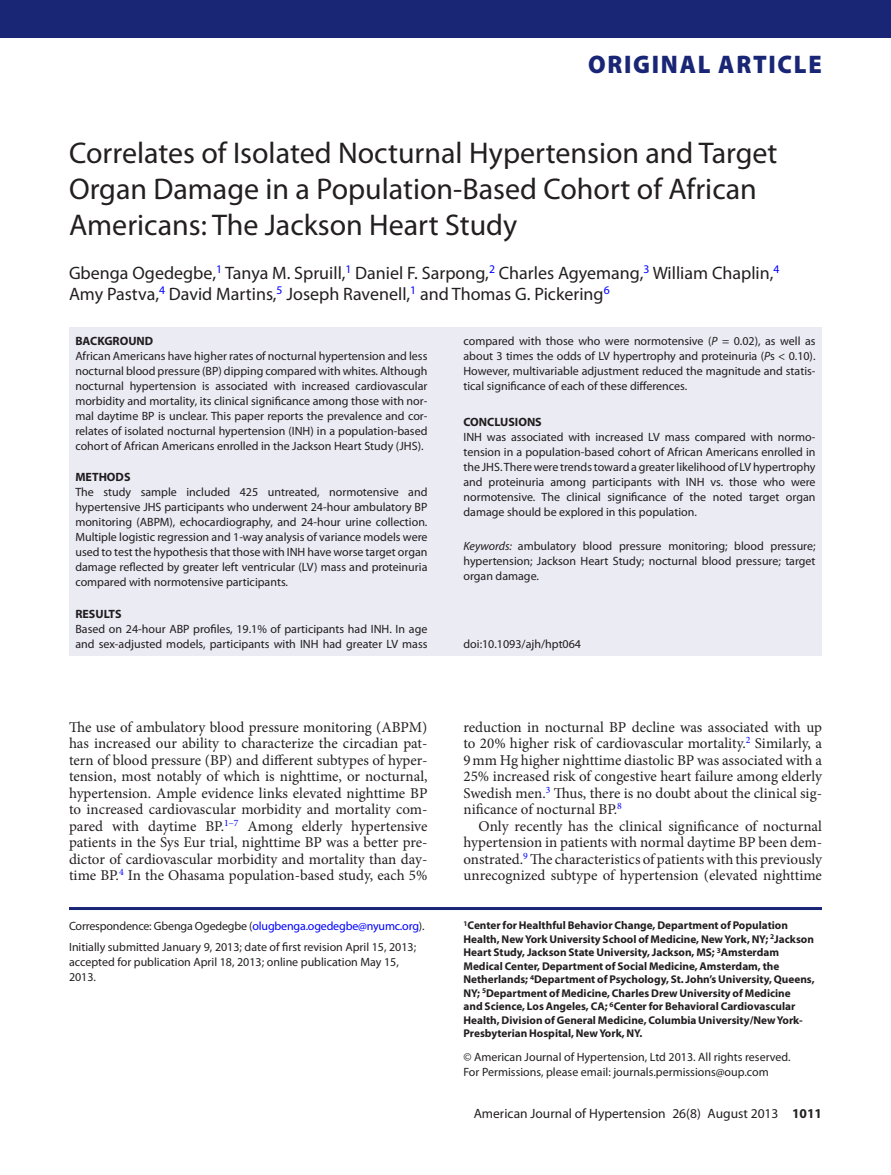
<style>
.page{position:relative;width:891px;height:1175px;background:#fff}
.page>*{position:absolute;margin:0;border:0;box-sizing:border-box;transform-origin:0 0}
.t1{font:30px/36px "Myriad Pro";color:#231f20}
.t2{font:900 25.5px "Myriad Pro";letter-spacing:.07em;color:#192575;scale:.95 1}
.t3{font:18px/21px "Myriad Pro";color:#231f20}
.t4{font:15px/16.5px "Minion Pro";color:#231f20;text-align:justify}
.t5{font:13.5px "Myriad Pro";color:#231f20}
.t6{font:12px/15px "Myriad Pro";color:#231f20;text-align:justify}
.t7{font:700 12px "Myriad Pro";color:#231f20}
.t8{font:700 11.25px/13.5px "Myriad Pro";color:#231f20}
.s1{font-style:italic}
.s2{color:#00f}
.s3{font-weight:700}
</style>
<div class="page">
<div style="left:0;top:0;width:891px;height:38px;background:#192575"></div>
<div style="left:69px;top:327px;width:753px;height:329px;background:#ebebf4"></div>
<hr style="left:69px;top:907px;width:753px;height:3px;background:#192575">
<h2 class="t2" style="left:588px;top:50px;width:247px">ORIGINAL ARTICLE</h2>
<h1 class="t1" style="left:69px;top:135px;width:710px">Correlates of Isolated Nocturnal Hypertension and Target<br>Organ Damage in a Population-Based Cohort of African<br>Americans: The Jackson Heart Study</h1>
<h3 class="t3" style="left:69px;top:262px;width:712px">Gbenga Ogedegbe,<sup>1</sup> Tanya M. Spruill,<sup>1</sup> Daniel F. Sarpong,<sup>2</sup> Charles Agyemang,<sup>3</sup> William Chaplin,<sup>4<br></sup>Amy Pastva,<sup>4</sup> David Martins,<sup>5</sup> Joseph Ravenell,<sup>1</sup> and Thomas G. Pickering<sup>6</sup></h3>
<p class="t7" style="left:75px;top:333px;width:79px">BACKGROUND</p>
<p class="t6" style="left:75px;top:348px;width:354px">African Americans have higher rates of nocturnal hypertension and less nocturnal blood pressure (BP) dipping compared with whites. Although nocturnal hypertension is associated with increased cardiovascular morbidity and mortality, its clinical significance among those with nor&shy;mal daytime BP is unclear. This paper reports the prevalence and cor&shy;relates of isolated nocturnal hypertension (INH) in a population-based cohort of African Americans enrolled in the Jackson Heart Study (JHS).</p>
<p class="t7" style="left:75px;top:469px;width:57px">METHODS</p>
<p class="t6" style="left:75px;top:484px;width:354px">The study sample included 425 untreated, normotensive and hypertensive JHS participants who underwent 24-hour ambulatory BP monitoring (ABPM), echocardiography, and 24-hour urine collection.<br>Multiple logistic regression and 1-way analysis of variance models were used to test the hypothesis that those with INH have worse target organ damage reflected by greater left ventricular (LV) mass and proteinuria compared with normotensive participants.</p>
<p class="t7" style="left:75px;top:606px;width:48px">RESULTS</p>
<p class="t6" style="left:75px;top:621px;width:354px">Based on 24-hour ABP profiles, 19.1% of participants had INH. In age and sex-adjusted models, participants with INH had greater LV mass</p>
<p class="t6" style="left:463px;top:333px;width:354px">compared with those who were normotensive (<span class="s1">P</span> = 0.02), as well as about 3 times the odds of LV hypertrophy and proteinuria (<span class="s1">P</span>s &lt; 0.10).<br>However, multivariable adjustment reduced the magnitude and statis&shy;tical significance of each of these differences.</p>
<p class="t7" style="left:463px;top:414px;width:80px">CONCLUSIONS</p>
<p class="t6" style="left:463px;top:429px;width:354px">INH was associated with increased LV mass compared with normo&shy;tension in a population-based cohort of African Americans enrolled in the JHS. There were trends toward a greater likelihood of LV hypertrophy and proteinuria among participants with INH vs. those who were normotensive. The clinical significance of the noted target organ damage should be explored in this population.</p>
<p class="t6" style="left:463px;top:538px;width:354px"><span class="s1">Keywords:</span> ambulatory blood pressure monitoring; blood pressure; hypertension; Jackson Heart Study; nocturnal blood pressure; target organ damage.</p>
<p class="t6" style="left:463px;top:636px;width:119px">doi:10.1093/ajh/hpt064</p>
<p class="t4" style="left:69px;top:718px;width:360px">The use of ambulatory blood pressure monitoring (ABPM) has increased our ability to characterize the circadian pat&shy;tern of blood pressure (BP) and different subtypes of hyper&shy;tension, most notably of which is nighttime, or nocturnal, hypertension. Ample evidence links elevated nighttime BP to increased cardiovascular morbidity and mortality com&shy;pared with daytime BP.<sup>1–7</sup> Among elderly hypertensive patients in the Sys Eur trial, nighttime BP was a better pre&shy;dictor of cardiovascular morbidity and mortality than day&shy;time BP.<sup>4</sup> In the Ohasama population-based study, each 5%</p>
<p class="t4" style="left:463px;top:718px;width:360px">reduction in nocturnal BP decline was associated with up to 20% higher risk of cardiovascular mortality.<sup>2</sup> Similarly, a 9mm Hg higher nighttime diastolic BP was associated with a 25% increased risk of congestive heart failure among elderly Swedish men.<sup>3</sup> Thus, there is no doubt about the clinical sig&shy;nificance of nocturnal BP.<sup>8</sup></p>
<p class="t4" style="left:463px;top:817px;width:360px;text-indent:15px">Only recently has the clinical significance of nocturnal hypertension in patients with normal daytime BP been dem&shy;onstrated.<sup>9</sup> The characteristics of patients with this previously unrecognized subtype of hypertension (elevated nighttime</p>
<p class="t6" style="left:69px;top:914px;width:357px;line-height:21.8px">Correspondence: Gbenga Ogedegbe (<span class="s2">olugbenga.ogedegbe@nyumc.org</span>).<br>Initially submitted January 9, 2013; date of first revision April 15, 2013;</p>
<p class="t6" style="left:69px;top:954px;width:331px">accepted for publication April 18, 2013; online publication May 15,<br>2013.</p>
<p class="t8" style="left:463px;top:918px;width:353px"><sup>1</sup>Center for Healthful Behavior Change, Department of Population Health, New York University School of Medicine, New York, NY; <sup>2</sup>Jackson Heart Study, Jackson State University, Jackson, MS; <sup>3</sup>Amsterdam Medical Center, Department of Social Medicine, Amsterdam, the Netherlands; <sup>4</sup>Department of Psychology, St. John’s University, Queens, NY; <sup>5</sup>Department of Medicine, Charles Drew University of Medicine<br>and Science, Los Angeles, CA; <sup>6</sup>Center for Behavioral Cardiovascular Health, Division of General Medicine, Columbia University/New York-Presbyterian Hospital, New York, NY.</p>
<p class="t6" style="left:463px;top:1049px;width:329px">© American Journal of Hypertension, Ltd 2013. All rights reserved.<br>For Permissions, please email: journals.permissions@oup.com</p>
<p class="t5" style="left:474px;top:1105px;width:350px">American Journal of Hypertension 26(8) August 2013 <span class="s3">1011</span></p>
</div>
